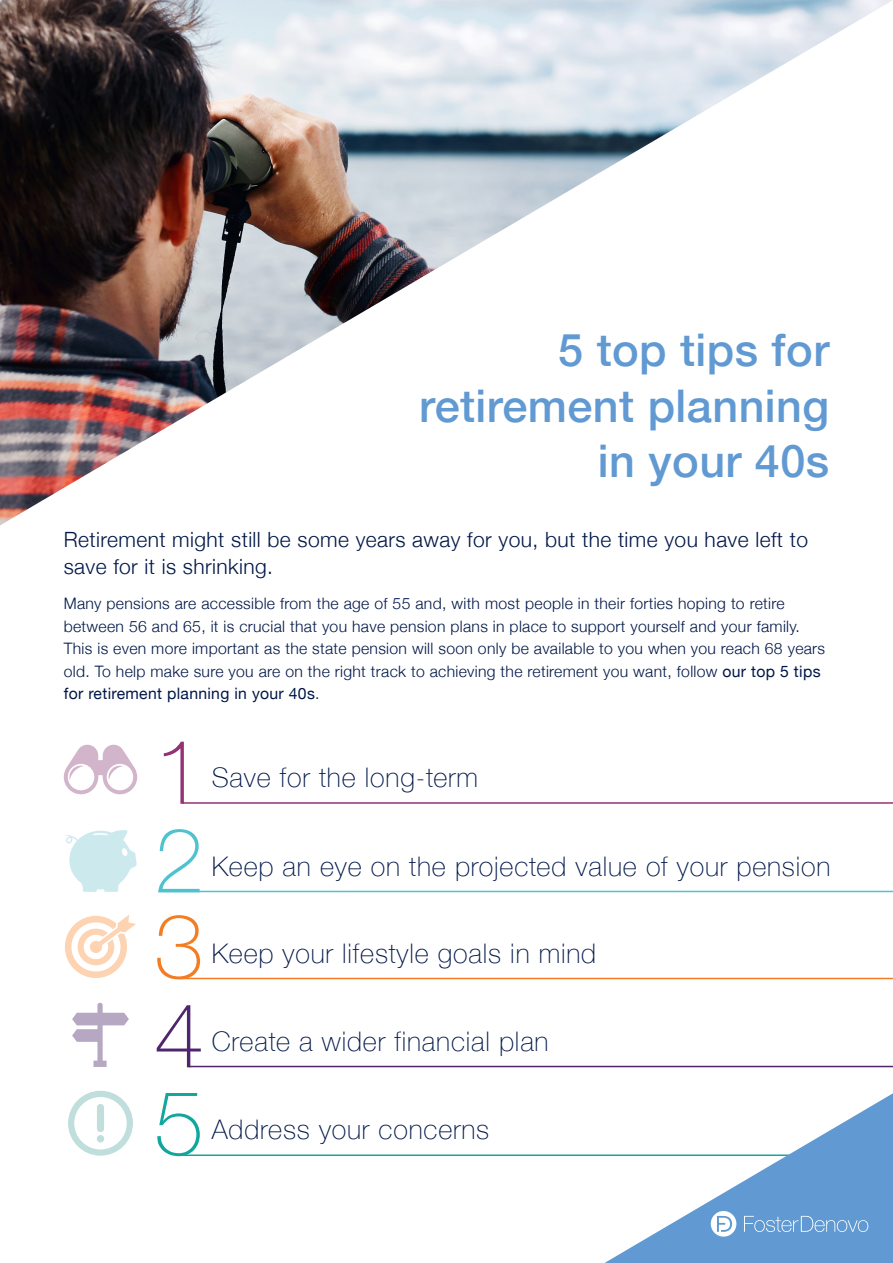
<style>
.page{position:relative;width:893px;height:1263px;background:#fff}
.page>*{position:absolute;margin:0;border:0;box-sizing:border-box;transform-origin:0 0}
.t1{font:100 90px "Helvetica Neue";color:#923374}
.t2{font:100 90px "Helvetica Neue";color:#4ec3cf}
.t3{font:100 90px "Helvetica Neue";color:#f47d23}
.t4{font:100 90px "Helvetica Neue";color:#4f266b}
.t5{font:100 90px "Helvetica Neue";color:#12a79d}
.t6{font:500 45px/55.5px "Helvetica Neue";letter-spacing:.01em;color:#619ad2;text-align:right}
.t7{font:100 27px "Helvetica Neue";letter-spacing:.03em;color:#001748}
.t8{font:300 21px/27px "Helvetica Neue";letter-spacing:.02em;color:#001748}
.t9{font:300 15.75px/22.5px "Helvetica Neue";letter-spacing:.02em;color:#001748}
.s1{font-weight:400}
</style>
<div class="page">
<hr style="left:183px;top:802px;width:710px;height:2px;background:#923374">
<hr style="left:159px;top:891px;width:734px;height:1px;background:#4ec3cf">
<hr style="left:181px;top:978px;width:712px;height:1px;background:#f47d23">
<hr style="left:189px;top:1066px;width:704px;height:1px;background:#4f266b">
<hr style="left:181px;top:1154px;width:712px;height:2px;background:#12a79d">
<svg style="left:65px;top:915px;width:71px;height:63px"></svg>
<svg style="left:64px;top:745px;width:73px;height:49px"></svg>
<svg style="left:68px;top:1091px;width:65px;height:65px"></svg>
<div style="left:97px;top:1104px;width:7px;height:28px;background:#c0dedc;border-radius:4px"></div>
<div style="left:97px;top:1135px;width:7px;height:7px;background:#c0dedc;border-radius:50%"></div>
<svg style="left:65px;top:830px;width:72px;height:62px"></svg>
<svg style="left:604px;top:1093px;width:289px;height:170px"></svg>
<img style="left:0;top:0;width:892px;height:525px">
<svg style="left:744px;top:1216px;width:124px;height:16px;background:#7aaad9"></svg>
<svg style="left:711px;top:1211px;width:25px;height:25px"></svg>
<svg style="left:72px;top:1003px;width:57px;height:64px"></svg>
<h2 class="t6" style="left:419px;top:319px;width:411px">5 top tips for retirement planning in your 40s</h2>
<h3 class="t8" style="left:64px;top:524px;width:746px">Retirement might still be some years away for you, but the time you have left to save for it is shrinking.</h3>
<p class="t9" style="left:64px;top:591px;width:763px">Many pensions are accessible from the age of 55 and, with most people in their forties hoping to retire between 56 and 65, it is crucial that you have pension plans in place to support yourself and your family.<br>This is even more important as the state pension will soon only be available to you when you reach 68 years old. To help make sure you are on the right track to achieving the retirement you want, follow <span class="s1">our top 5 tips for retirement planning in your 40s</span>.</p>
<h1 class="t1" style="left:154px;top:703px;width:52px">1</h1>
<h1 class="t2" style="left:154px;top:792px;width:52px">2</h1>
<h1 class="t3" style="left:154px;top:878px;width:52px">3</h1>
<h1 class="t4" style="left:154px;top:967px;width:52px">4</h1>
<h1 class="t5" style="left:154px;top:1055px;width:52px">5</h1>
<h3 class="t7" style="left:212px;top:757px;width:268px">Save for the long-term</h3>
<h3 class="t7" style="left:212px;top:845px;width:620px">Keep an eye on the projected value of your pension</h3>
<h3 class="t7" style="left:212px;top:932px;width:386px">Keep your lifestyle goals in mind</h3>
<h3 class="t7" style="left:212px;top:1020px;width:338px">Create a wider financial plan</h3>
<h3 class="t7" style="left:212px;top:1109px;width:279px">Address your concerns</h3>
</div>
